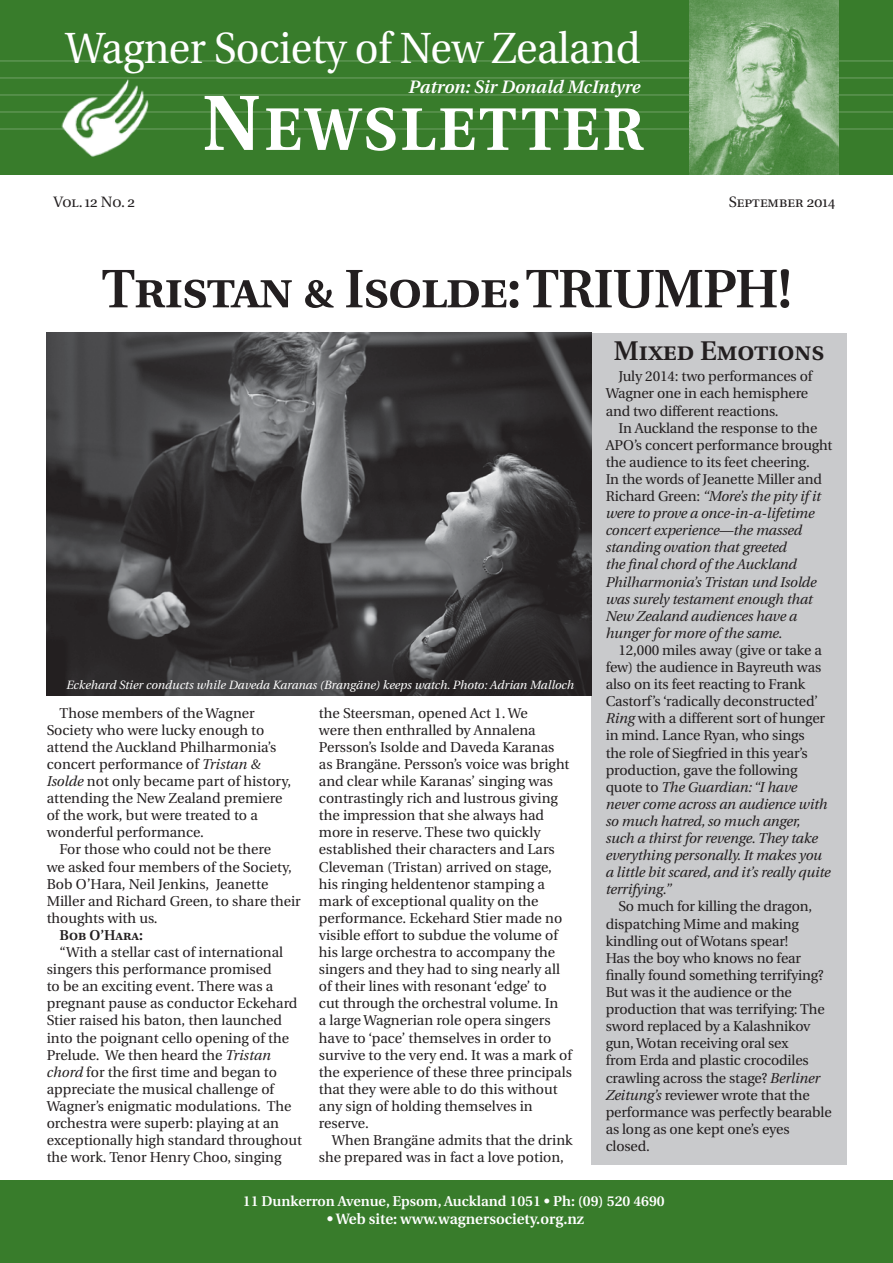
<style>
.page{position:relative;width:893px;height:1263px;background:#fff}
.page>*{position:absolute;margin:0;border:0;box-sizing:border-box;transform-origin:0 0}
.t1{font:700 60px "Utopia";letter-spacing:.05em;color:#fff}
.t2{font:54px "Utopia Semibold SC";letter-spacing:-.02em;color:#231f20}
.t3{font:43.5px "Utopia";letter-spacing:-.01em;color:#fff;scale:.95 1}
.t4{font:27px "Utopia Semibold SC";color:#231f20}
.t5{font:italic 600 18px "Utopia";color:#fff}
.t6{font:600 15px "Utopia";color:#fff}
.t7{font:15px "Utopia Regular SC";color:#231f20}
.t8{font:14.25px/17.1px "Utopia";color:#231f20}
.t9{font:italic 14.25px/17.1px "Utopia";letter-spacing:-.01em;color:#231f20}
.t10{font:600 14.25px "Utopia";color:#fff}
.t11{font:14.25px "Utopia Semibold SC";color:#231f20}
.t12{font:italic 12px "Utopia";color:#fff}
.s1{font-size:78px}
.s2{font-style:normal}
.s3{font-style:italic}
</style>
<div class="page">
<div style="left:591px;top:333px;width:256px;height:831px;background:#c9cacc"></div>
<div style="left:0;top:1180px;width:893px;height:83px;background:#387c2b"></div>
<div style="left:0;top:0;width:893px;height:174px;background:#387c2b"></div>
<hr style="left:0;top:60px;width:893px;height:2px;background:#6a9d60">
<hr style="left:0;top:77px;width:893px;height:2px;background:#6a9d60">
<hr style="left:0;top:94px;width:893px;height:2px;background:#6a9d60">
<hr style="left:0;top:111px;width:893px;height:2px;background:#6a9d60">
<hr style="left:0;top:128px;width:893px;height:2px;background:#6a9d60">
<img style="left:689px;top:0;width:149px;height:174px">
<img style="left:56px;top:77px;width:94px;height:80px">
<img style="left:47px;top:333px;width:544px;height:363px">
<h3 class="t3" style="left:66px;top:24px;width:607px">Wagner Society of New Zealand</h3>
<p class="t5" style="left:409px;top:77px;width:233px">Patron: Sir Donald McIntyre</p>
<h1 class="t1" style="left:203px;top:95px;width:442px"><span class="s1">N</span>EWSLETTER</h1>
<p class="t7" style="left:54px;top:194px;width:83px">Vol. 12 No. 2</p>
<p class="t7" style="left:729px;top:194px;width:108px">September 2014</p>
<h2 class="t2" style="left:102px;top:258px;width:692px">Tristan &amp; Isolde: TRIUMPH!</h2>
<h3 class="t4" style="left:614px;top:336px;width:212px">Mixed Emotions</h3>
<p class="t8" style="left:606px;top:368px;width:208px;text-indent:13px">July 2014: two performances of<br>Wagner one in each hemisphere and two different reactions.</p>
<p class="t9" style="left:606px;top:419px;width:228px;text-indent:13px"><span class="s2">In Auckland the response to the<br>APO’s concert performance brought the audience to its feet cheering.<br>In the words of Jeanette Miller and<br>Richard Green:</span> “More’s the pity if it were to prove a once-in-a-lifetime concert experience—the massed standing ovation that greeted<br>the final chord of the Auckland<br>Philharmonia’s Tristan und Isolde was surely testament enough that<br>New Zealand audiences have a hunger for more of the same.</p>
<p class="t8" style="left:606px;top:642px;width:226px;text-indent:13px">12,000 miles away (give or take a few) the audience in Bayreuth was also on its feet reacting to Frank<br>Castorf’s ‘radically deconstructed’<br><span class="s3">Ring</span> with a different sort of hunger in mind. Lance Ryan, who sings<br>the role of Siegfried in this year’s production, gave the following quote to <span class="s3">The Guardian: “I have never come across an audience with so much hatred, so much anger, such a thirst for revenge. They take everything personally. It makes you a little bit scared, and it’s really quite terrifying.”</span></p>
<p class="t8" style="left:606px;top:898px;width:228px;text-indent:13px">So much for killing the dragon, dispatching Mime and making kindling out of Wotans spear!<br>Has the boy who knows no fear finally found something terrifying?<br>But was it the audience or the production that was terrifying: The sword replaced by a Kalashnikov gun, Wotan receiving oral sex<br>from Erda and plastic crocodiles crawling across the stage? <span class="s3">Berliner<br>Zeitung’s</span> reviewer wrote that the performance was perfectly bearable as long as one kept one’s eyes closed.</p>
<p class="t12" style="left:66px;top:679px;width:509px">Eckehard Stier conducts while Daveda Karanas (Brangäne) keeps watch. Photo: Adrian Malloch</p>
<p class="t8" style="left:47px;top:704px;width:246px;text-indent:13px">Those members of the Wagner<br>Society who were lucky enough to attend the Auckland Philharmonia’s concert performance of <span class="s3">Tristan &amp;<br>Isolde</span> not only became part of history, attending the New Zealand premiere of the work, but were treated to a wonderful performance.</p>
<p class="t8" style="left:47px;top:841px;width:256px;text-indent:13px">For those who could not be there<br>we asked four members of the Society,<br>Bob O’Hara, Neil Jenkins, Jeanette<br>Miller and Richard Green, to share their thoughts with us.</p>
<p class="t11" style="left:59px;top:927px;width:85px">Bob O’Hara:</p>
<p class="t8" style="left:47px;top:944px;width:257px;text-indent:13px">“With a stellar cast of international singers this performance promised<br>to be an exciting event. There was a pregnant pause as conductor Eckehard Stier raised his baton, then launched into the poignant cello opening of the Prelude. We then heard the <span class="s3">Tristan chord</span> for the first time and began to appreciate the musical challenge of Wagner’s enigmatic modulations. The orchestra were superb: playing at an exceptionally high standard throughout the work. Tenor Henry Choo, singing</p>
<p class="t8" style="left:319px;top:704px;width:255px">the Steersman, opened Act 1. We<br>were then enthralled by Annalena Persson’s Isolde and Daveda Karanas<br>as Brangäne. Persson’s voice was bright and clear while Karanas’ singing was contrastingly rich and lustrous giving the impression that she always had more in reserve. These two quickly established their characters and Lars Cleveman (Tristan) arrived on stage, his ringing heldentenor stamping a mark of exceptional quality on the performance. Eckehard Stier made no visible effort to subdue the volume of his large orchestra to accompany the singers and they had to sing nearly all of their lines with resonant ‘edge’ to<br>cut through the orchestral volume. In<br>a large Wagnerian role opera singers have to ‘pace’ themselves in order to survive to the very end. It was a mark of the experience of these three principals that they were able to do this without any sign of holding themselves in reserve.</p>
<p class="t8" style="left:319px;top:1132px;width:255px;text-indent:13px">When Brangäne admits that the drink she prepared was in fact a love potion,</p>
<p class="t10" style="left:243px;top:1193px;width:423px">11 Dunkerron Avenue, Epsom, Auckland 1051 • Ph: (09) 520 4690</p>
<p class="t6" style="left:327px;top:1210px;width:259px">• Web site: www.wagnersociety.org.nz</p>
</div>
